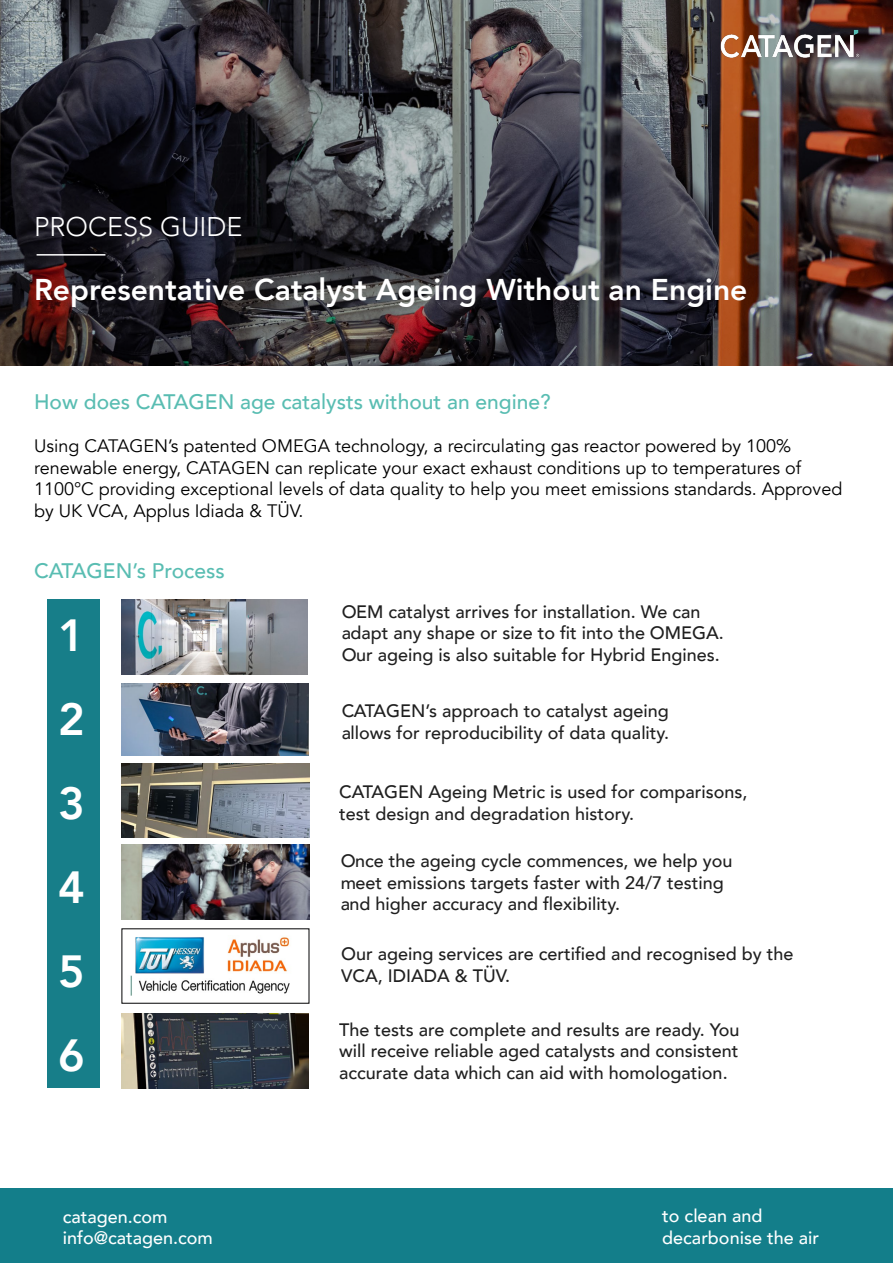
<style>
.page{position:relative;width:893px;height:1263px;background:#fff}
.page>*{position:absolute;margin:0;border:0;box-sizing:border-box;transform-origin:0 0}
.t1{font:800 45px/84px "Avenir";color:#fff;text-align:justify}
.t2{font:800 30px "Avenir";color:#fff}
.t3{font:300 27px "Avenir";color:#fff}
.t4{font:500 21px "Avenir";color:#59bdb2}
.t5{font:500 18px/21.6px "Avenir";color:#000}
.t6{font:18px/21.6px "Avenir";color:#000}
.t7{font:500 18px/21.6px "Avenir";color:#fff}
.s1{font-weight:800;color:#fff}
</style>
<div class="page">
<img style="left:0;top:0;width:893px;height:366px">
<div style="left:47px;top:600px;width:52px;height:488px;background:#177e89"></div>
<hr style="left:37px;top:254px;width:68px;height:2px;background:#fff">
<div style="left:0;top:1188px;width:893px;height:75px;background:#137e8a"></div>
<img style="left:710px;top:9px;width:157px;height:76px">
<img style="left:122px;top:600px;width:186px;height:74px">
<img style="left:122px;top:684px;width:187px;height:71px">
<img style="left:122px;top:763px;width:187px;height:74px">
<img style="left:122px;top:845px;width:187px;height:74px">
<img style="left:130px;top:937px;width:74px;height:39px">
<img style="left:227px;top:937px;width:62px;height:35px">
<img style="left:130px;top:976px;width:160px;height:20px">
<img style="left:122px;top:1013px;width:187px;height:76px">
<h3 class="t3" style="left:34px;top:211px;width:210px">PROCESS GUIDE</h3>
<h2 class="t2" style="left:34px;top:266px;width:715px">Representative Catalyst Ageing Without an Engine</h2>
<p class="t4" style="left:34px;top:384px;width:518px">How does CATAGEN age catalysts without an engine?</p>
<p class="t6" style="left:34px;top:436px;width:810px">Using CATAGEN’s patented OMEGA technology, a recirculating gas reactor powered by 100% renewable energy, CATAGEN can replicate your exact exhaust conditions up to temperatures of 1100°C providing exceptional levels of data quality to help you meet emissions standards. Approved by UK VCA, Applus Idiada &amp; TÜV.</p>
<p class="t4" style="left:34px;top:553px;width:192px">CATAGEN’s Process</p>
<h1 class="t1" style="left:58px;top:593px;width:28px">1<br>2<br>3<br>4<br>5<br>6</h1>
<p class="t5" style="left:341px;top:600px;width:384px">OEM catalyst arrives for installation. We can adapt any shape or size to fit into the OMEGA.<br>Our ageing is also suitable for Hybrid Engines.</p>
<p class="t5" style="left:341px;top:699px;width:330px">CATAGEN’s approach to catalyst ageing allows for reproducibility of data quality.</p>
<p class="t5" style="left:339px;top:780px;width:410px">CATAGEN Ageing Metric is used for comparisons, test design and degradation history.</p>
<p class="t5" style="left:340px;top:849px;width:394px">Once the ageing cycle commences, we help you meet emissions targets faster with 24/7 testing and higher accuracy and flexibility.</p>
<p class="t5" style="left:341px;top:942px;width:454px">Our ageing services are certified and recognised by the<br>VCA, IDIADA &amp; TÜV.</p>
<p class="t5" style="left:339px;top:1018px;width:413px">The tests are complete and results are ready. You will receive reliable aged catalysts and consistent accurate data which can aid with homologation. <span class="s1">as</span></p>
<p class="t7" style="left:63px;top:1205px;width:152px">catagen.com info@catagen.com</p>
<p class="t7" style="left:662px;top:1204px;width:158px">to clean and decarbonise the air</p>
</div>
